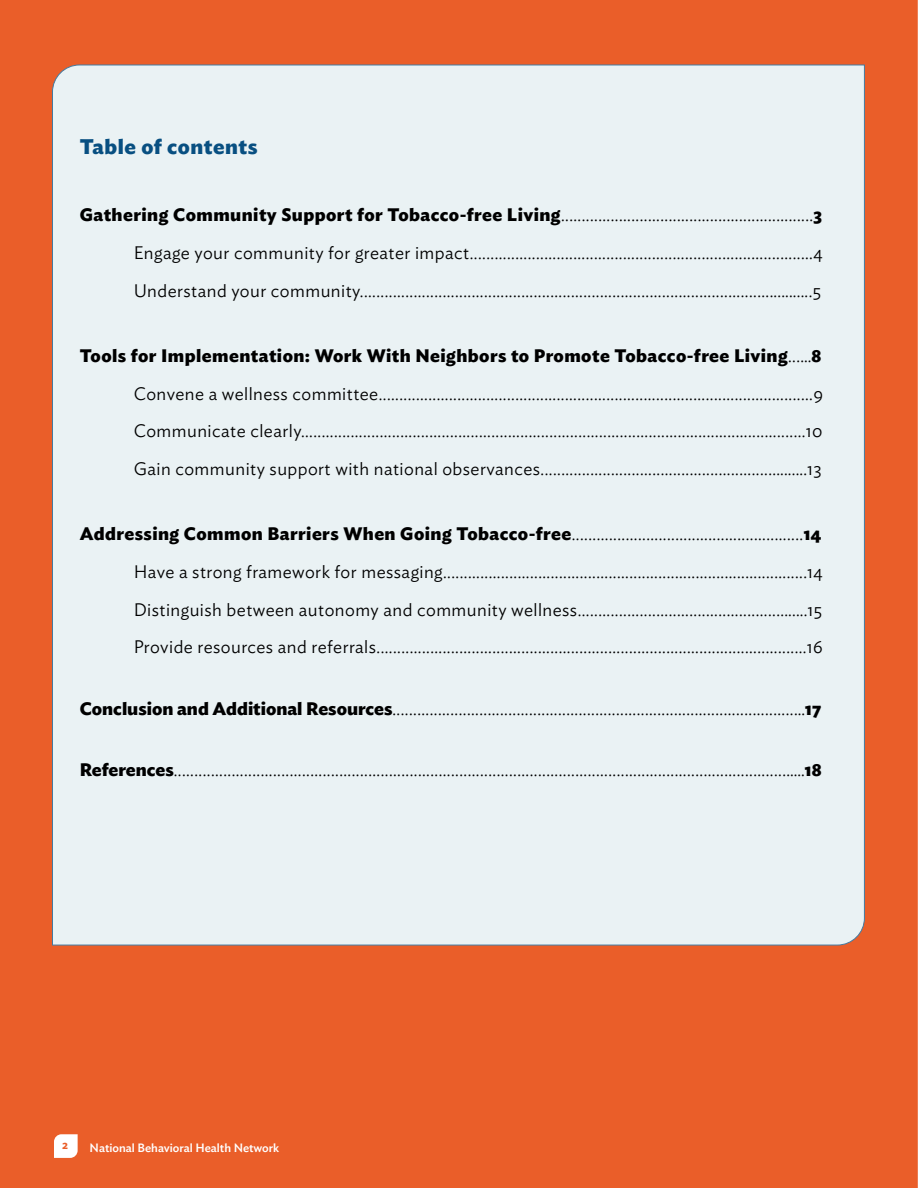
<style>
.page{position:relative;width:918px;height:1188px;background:#ea5e29}
.page>*{position:absolute;margin:0;border:0;box-sizing:border-box;transform-origin:0 0}
.t1{font:700 21px "Ideal Sans";letter-spacing:.025em;color:#084f81}
.t2{font:300 18px/37.8px "Ideal Sans";letter-spacing:.025em;color:#000;text-align:justify}
.t3{font:500 12px "Ideal Sans";color:#fff}
.t4{font:600 12px "Ideal Sans";color:#ea5e29}
.s1{font-weight:700}
</style>
<div class="page">
<div style="left:52px;top:65px;width:813px;height:880px;background:#eaf2f4"></div>
<svg style="left:54px;top:1134px;width:24px;height:24px"></svg>
<p class="t1" style="left:80px;top:130px;width:180px">Table of contents</p>
<p class="t2" style="left:134px;top:195px;width:690px;text-indent:-54px"><span class="s1">Gathering Community Support for Tobacco-free Living</span>.............................................................<span class="s1">3<br></span>Engage your community for greater impact...................................................................................4<br>Understand your community..............................................................................................................5</p>
<p class="t2" style="left:134px;top:335px;width:691px;text-indent:-54px"><span class="s1">Tools for Implementation: Work With Neighbors to Promote Tobacco-free Living</span>......<span class="s1">8<br></span>Convene a wellness committee.........................................................................................................9<br>Communicate clearly..........................................................................................................................10<br>Gain community support with national observances.................................................................13</p>
<p class="t2" style="left:134px;top:513px;width:691px;text-indent:-54px"><span class="s1">Addressing Common Barriers When Going Tobacco-free</span>........................................................<span class="s1">14<br></span>Have a strong framework for messaging........................................................................................14<br>Distinguish between autonomy and community wellness........................................................15<br>Provide resources and referrals........................................................................................................16</p>
<p class="t2" style="left:80px;top:688px;width:743px"><span class="s1">Conclusion and Additional Resources</span>....................................................................................................<span class="s1">17</span></p>
<p class="t2" style="left:80px;top:749px;width:744px"><span class="s1">References</span>.........................................................................................................................................................<span class="s1">18</span></p>
<p class="t4" style="left:62px;top:1136px;width:7px">2</p>
<p class="t3" style="left:90px;top:1138px;width:191px">National Behavioral Health Network</p>
</div>
